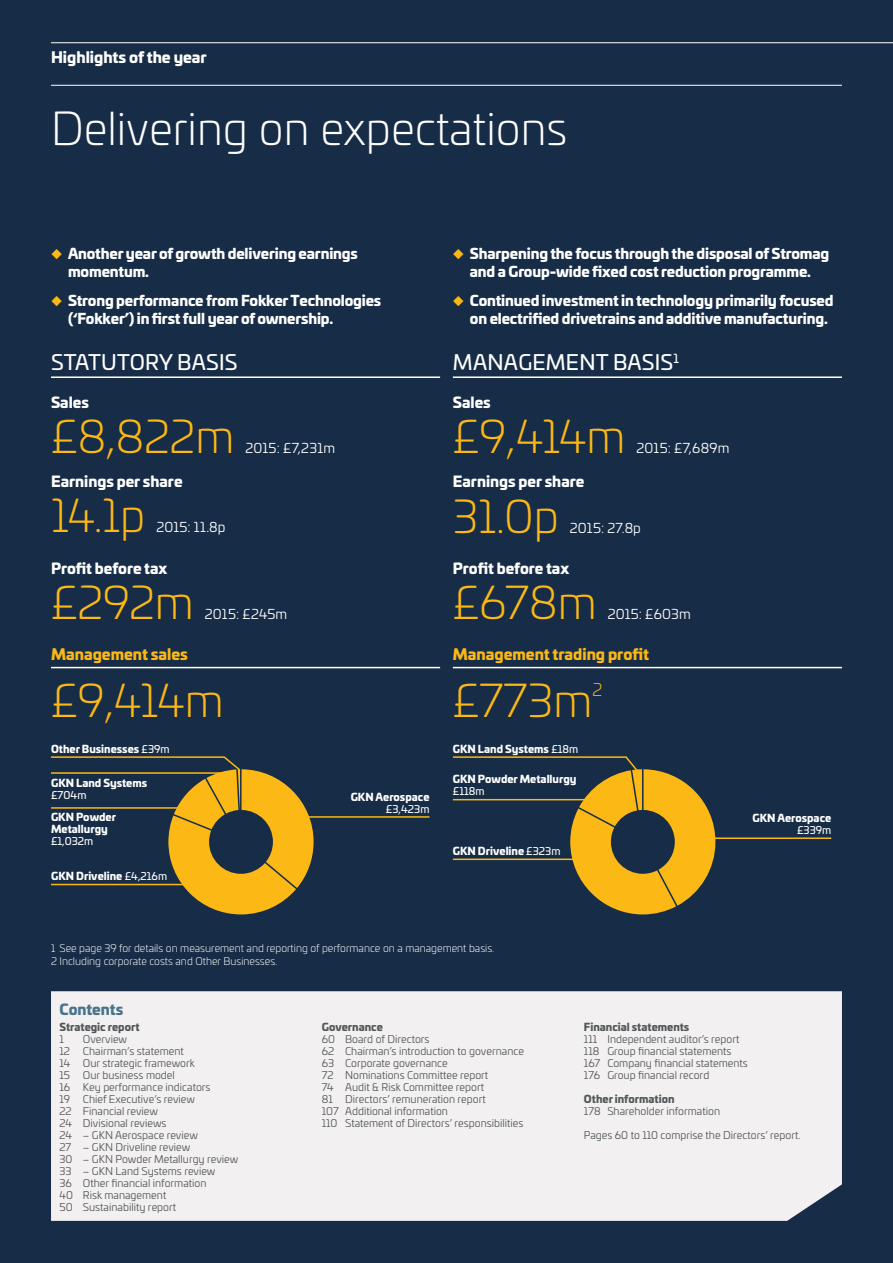
<style>
.page{position:relative;width:893px;height:1263px;background:#172c46}
.page>*{position:absolute;margin:0;border:0;box-sizing:border-box;transform-origin:0 0}
._30pt_heads_Light_wh{font:300 45px "Univia Pro";color:#fcb814}
._30pt_heads_Light_wh-2{font:300 45px "Univia Pro";color:#fff}
.Case_study_heading_1{font:21px "Univia Pro";letter-spacing:.01em;color:#fff}
._30pt_heads_Light_wh-3{font:300 17.55px "Univia Pro";color:#fcb814}
.Subhead_underline_10{font:900 15px "Univia Pro";color:#fcb814}
.Page_heads{font:900 15px "Univia Pro";color:#fff}
.Text_Subhead_1_5405c{font:900 14.7px "Univia Pro";color:#fff}
.Text_Subhead_1_5405c-2{font:900 14.7px "Univia Pro";color:#49748a}
.t1{font:900 14.25px/18px "Univia Pro";letter-spacing:-.01em;color:#fff}
._30pt_heads_Light_wh-4{font:13.5px "Univia Pro";color:#fff}
.Text_Book_7pt{font:10.5px "Univia Pro";color:#54575a}
.t2{font:900 10.5px/12px "Univia Pro";color:#fff}
.Text_footnote{font:300 10.5px/13.5px "Univia Pro";color:#fff}
.Text_Book_7pt-2{font:900 10.5px "Univia Pro";color:#54575a}
.s1{color:#fcb814}
.s2{font-weight:400}
</style>
<div class="page">
<hr style="left:51px;top:85px;width:791px;height:1px;background:#fff">
<hr style="left:51px;top:42px;width:842px;height:1px;background:#fff">
<div style="left:51px;top:991px;width:791px;height:230px;background:#f2f0f1"></div>
<hr style="left:51px;top:376px;width:389px;height:2px;background:#fff">
<hr style="left:51px;top:667px;width:389px;height:1px;background:#fff">
<hr style="left:453px;top:376px;width:389px;height:2px;background:#fff">
<hr style="left:453px;top:667px;width:389px;height:1px;background:#fff">
<svg style="left:51px;top:756px;width:378px;height:158px"></svg>
<hr style="left:51px;top:807px;width:133px;height:2px;background:#fcb814">
<hr style="left:51px;top:884px;width:133px;height:1px;background:#fcb814">
<hr style="left:51px;top:772px;width:171px;height:2px;background:#fcb814">
<svg style="left:453px;top:756px;width:378px;height:158px"></svg>
<hr style="left:453px;top:858px;width:133px;height:2px;background:#fcb814">
<hr style="left:453px;top:799px;width:171px;height:1px;background:#fcb814">
<p class="Page_heads" style="left:51px;top:45px;width:157px">Highlights of the year</p>
<p class="_30pt_heads_Light_wh-2" style="left:51px;top:97px;width:518px">Delivering on expectations</p>
<p class="t1" style="left:68px;top:243px;width:291px;text-indent:-17px"><span class="s1">◆</span> Another year of growth delivering earnings momentum.</p>
<p class="t1" style="left:68px;top:291px;width:315px;text-indent:-17px"><span class="s1">◆</span> Strong performance from Fokker Technologies (‘Fokker’) in first full year of ownership.</p>
<p class="t1" style="left:453px;top:243px;width:378px;text-align:center"><span class="s1">◆</span> Sharpening the focus through the disposal of Stromag and a Group-wide fixed cost reduction programme.</p>
<p class="t1" style="left:470px;top:291px;width:365px;text-indent:-17px"><span class="s1">◆</span> Continued investment in technology primarily focused on electrified drivetrains and additive manufacturing.</p>
<p class="Case_study_heading_1" style="left:51px;top:347px;width:188px">STATUTORY BASIS</p>
<p class="Case_study_heading_1" style="left:453px;top:347px;width:227px">MANAGEMENT BASIS<sup>1</sup></p>
<p class="Text_Subhead_1_5405c" style="left:51px;top:391px;width:39px">Sales</p>
<p class="_30pt_heads_Light_wh" style="left:51px;top:405px;width:185px">£8,822m</p>
<p class="_30pt_heads_Light_wh-4" style="left:245px;top:438px;width:91px">2015: £7,231m</p>
<p class="Text_Subhead_1_5405c" style="left:453px;top:391px;width:39px">Sales</p>
<p class="_30pt_heads_Light_wh" style="left:453px;top:405px;width:174px">£9,414m</p>
<p class="_30pt_heads_Light_wh-4" style="left:637px;top:438px;width:94px">2015: £7,689m</p>
<p class="Text_Subhead_1_5405c" style="left:51px;top:469px;width:133px">Earnings per share</p>
<p class="_30pt_heads_Light_wh" style="left:51px;top:483px;width:96px">14.1p</p>
<p class="_30pt_heads_Light_wh-4" style="left:156px;top:517px;width:71px">2015: 11.8p</p>
<p class="Text_Subhead_1_5405c" style="left:453px;top:469px;width:133px">Earnings per share</p>
<p class="_30pt_heads_Light_wh" style="left:453px;top:485px;width:107px">31.0p</p>
<p class="_30pt_heads_Light_wh-4" style="left:570px;top:519px;width:73px">2015: 27.8p</p>
<p class="Text_Subhead_1_5405c" style="left:51px;top:556px;width:118px">Profit before tax</p>
<p class="_30pt_heads_Light_wh" style="left:51px;top:570px;width:144px">£292m</p>
<p class="_30pt_heads_Light_wh-4" style="left:205px;top:604px;width:84px">2015: £245m</p>
<p class="Text_Subhead_1_5405c" style="left:453px;top:556px;width:118px">Profit before tax</p>
<p class="_30pt_heads_Light_wh" style="left:453px;top:570px;width:145px">£678m</p>
<p class="_30pt_heads_Light_wh-4" style="left:608px;top:604px;width:85px">2015: £603m</p>
<p class="Subhead_underline_10" style="left:51px;top:642px;width:138px">Management sales</p>
<p class="Subhead_underline_10" style="left:453px;top:642px;width:198px">Management trading profit</p>
<p class="_30pt_heads_Light_wh" style="left:51px;top:668px;width:174px">£9,414m</p>
<p class="_30pt_heads_Light_wh" style="left:453px;top:668px;width:141px">£773m</p>
<p class="_30pt_heads_Light_wh-3" style="left:592px;top:677px;width:11px">2</p>
<p class="t2" style="left:51px;top:742px;width:120px">Other Businesses <span class="s2">£39m</span></p>
<p class="t2" style="left:453px;top:742px;width:127px">GKN Land Systems <span class="s2">£18m</span></p>
<p class="t2" style="left:51px;top:776px;width:98px">GKN Land Systems <span class="s2">£704m</span></p>
<p class="t2" style="left:51px;top:810px;width:67px">GKN Powder<br>Metallurgy <span class="s2">£1,032m</span></p>
<p class="t2" style="left:351px;top:790px;width:80px;text-align:right">GKN Aerospace <span class="s2">£3,423m</span></p>
<p class="t2" style="left:453px;top:772px;width:125px">GKN Powder Metallurgy <span class="s2">£118m</span></p>
<p class="t2" style="left:453px;top:844px;width:109px">GKN Driveline <span class="s2">£323m</span></p>
<p class="t2" style="left:752px;top:811px;width:80px;text-align:right">GKN Aerospace <span class="s2">£339m</span></p>
<p class="t2" style="left:51px;top:870px;width:118px">GKN Driveline <span class="s2">£4,216m</span></p>
<p class="Text_footnote" style="left:51px;top:941px;width:445px">1 See page 39 for details on measurement and reporting of performance on a management basis.<br>2 Including corporate costs and Other Businesses.</p>
<p class="Text_Subhead_1_5405c-2" style="left:60px;top:997px;width:65px">Contents</p>
<p class="Text_Book_7pt-2" style="left:60px;top:1018px;width:82px">Strategic report</p>
<p class="Text_Book_7pt" style="left:60px;top:1032px;width:6px">1</p>
<p class="Text_Book_7pt" style="left:83px;top:1032px;width:46px">Overview</p>
<p class="Text_Book_7pt" style="left:60px;top:1044px;width:126px">12 Chairman’s statement</p>
<p class="Text_Book_7pt" style="left:60px;top:1056px;width:137px">14 Our strategic framework</p>
<p class="Text_Book_7pt" style="left:60px;top:1068px;width:117px">15 Our business model</p>
<p class="Text_Book_7pt" style="left:60px;top:1080px;width:153px">16 Key performance indicators</p>
<p class="Text_Book_7pt" style="left:60px;top:1092px;width:137px">19 Chief Executive’s review</p>
<p class="Text_Book_7pt" style="left:60px;top:1104px;width:100px">22 Financial review</p>
<p class="Text_Book_7pt" style="left:60px;top:1116px;width:108px">24 Divisional reviews</p>
<p class="Text_Book_7pt" style="left:60px;top:1128px;width:140px">24 – GKN Aerospace review</p>
<p class="Text_Book_7pt" style="left:60px;top:1140px;width:132px">27 – GKN Driveline review</p>
<p class="Text_Book_7pt" style="left:60px;top:1152px;width:180px">30 – GKN Powder Metallurgy review</p>
<p class="Text_Book_7pt" style="left:60px;top:1164px;width:158px">33 – GKN Land Systems review</p>
<p class="Text_Book_7pt" style="left:60px;top:1176px;width:149px">36 Other financial information</p>
<p class="Text_Book_7pt" style="left:60px;top:1188px;width:108px">40 Risk management</p>
<p class="Text_Book_7pt" style="left:60px;top:1200px;width:118px">50 Sustainability report</p>
<p class="Text_Book_7pt-2" style="left:322px;top:1018px;width:63px">Governance</p>
<p class="Text_Book_7pt" style="left:322px;top:1032px;width:109px">60 Board of Directors</p>
<p class="Text_Book_7pt" style="left:322px;top:1044px;width:204px">62 Chairman’s introduction to governance</p>
<p class="Text_Book_7pt" style="left:322px;top:1056px;width:128px">63 Corporate governance</p>
<p class="Text_Book_7pt" style="left:322px;top:1068px;width:168px">72 Nominations Committee report</p>
<p class="Text_Book_7pt" style="left:322px;top:1080px;width:164px">74 Audit &amp; Risk Committee report</p>
<p class="Text_Book_7pt" style="left:322px;top:1092px;width:166px">81 Directors’ remuneration report</p>
<p class="Text_Book_7pt" style="left:322px;top:1104px;width:128px">107 Additional information</p>
<p class="Text_Book_7pt" style="left:322px;top:1116px;width:203px">110 Statement of Directors’ responsibilities</p>
<p class="Text_Book_7pt-2" style="left:584px;top:1018px;width:107px">Financial statements</p>
<p class="Text_Book_7pt" style="left:584px;top:1032px;width:157px">111 Independent auditor’s report</p>
<p class="Text_Book_7pt" style="left:584px;top:1044px;width:149px">118 Group financial statements</p>
<p class="Text_Book_7pt" style="left:584px;top:1056px;width:165px">167 Company financial statements</p>
<p class="Text_Book_7pt" style="left:584px;top:1068px;width:127px">176 Group financial record</p>
<p class="Text_Book_7pt-2" style="left:584px;top:1090px;width:92px">Other information</p>
<p class="Text_Book_7pt" style="left:584px;top:1104px;width:138px">178 Shareholder information</p>
<p class="Text_Book_7pt" style="left:584px;top:1128px;width:218px">Pages 60 to 110 comprise the Directors’ report.</p>
</div>
